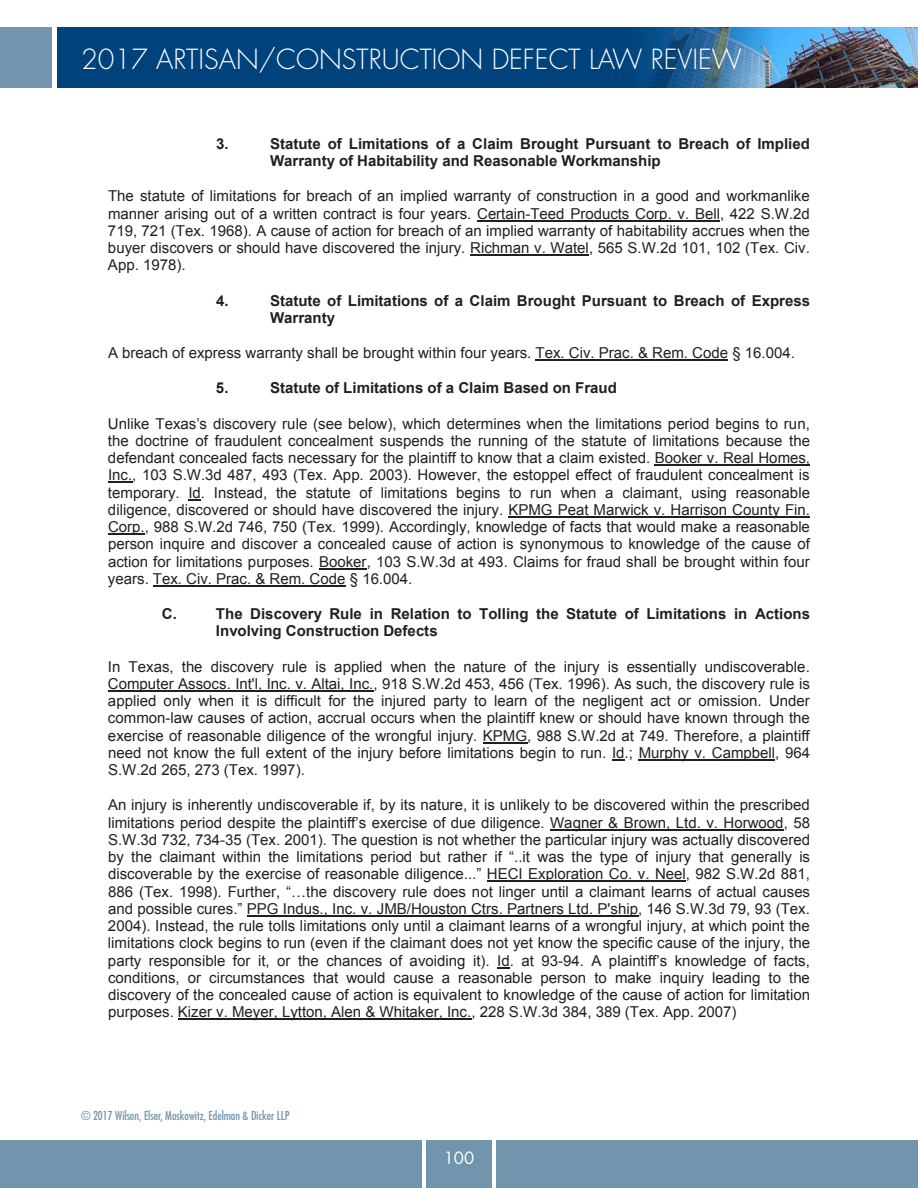
<style>
.page{position:relative;width:918px;height:1188px;background:#fff}
.page>*{position:absolute;margin:0;border:0;box-sizing:border-box;transform-origin:0 0}
.t1{font:300 27px "Futura Std";color:#fff}
.t2{font:16.5px "Futura Std";color:#fff}
.t3{font:15px/17.2px "Arial";color:#231f20;text-align:justify}
.t4{font:700 15px/17.2px "Arial";color:#231f20}
.t5{font:condensed 12px "Futura Std";color:#7095ac}
</style>
<div class="page">
<div style="left:426px;top:1141px;width:66px;height:47px;background:#7095ac"></div>
<div style="left:497px;top:1141px;width:421px;height:47px;background:#7095ac"></div>
<div style="left:0;top:1141px;width:421px;height:47px;background:#7095ac"></div>
<div style="left:57px;top:27px;width:861px;height:61px;background:#00437c"></div>
<img style="left:646px;top:27px;width:272px;height:61px">
<div style="left:0;top:27px;width:52px;height:61px;background:#7095ac"></div>
<hr style="left:477px;top:220px;width:243px;height:1px;background:#231f20">
<hr style="left:470px;top:255px;width:119px;height:1px;background:#231f20">
<hr style="left:536px;top:360px;width:192px;height:1px;background:#231f20">
<hr style="left:655px;top:465px;width:155px;height:1px;background:#231f20">
<svg style="left:108px;top:482px;width:24px;height:1px"></svg>
<svg style="left:188px;top:499px;width:13px;height:1px"></svg>
<hr style="left:508px;top:516px;width:302px;height:2px;background:#231f20">
<hr style="left:108px;top:534px;width:37px;height:1px;background:#231f20">
<hr style="left:319px;top:568px;width:48px;height:1px;background:#231f20">
<hr style="left:153px;top:585px;width:193px;height:2px;background:#231f20">
<hr style="left:108px;top:690px;width:266px;height:2px;background:#231f20">
<hr style="left:483px;top:742px;width:44px;height:1px;background:#231f20">
<svg style="left:612px;top:759px;width:13px;height:1px"></svg>
<hr style="left:639px;top:759px;width:136px;height:1px;background:#231f20">
<hr style="left:550px;top:829px;width:234px;height:1px;background:#231f20">
<hr style="left:487px;top:881px;width:199px;height:1px;background:#231f20">
<hr style="left:247px;top:915px;width:391px;height:1px;background:#231f20">
<svg style="left:497px;top:967px;width:13px;height:1px"></svg>
<hr style="left:178px;top:1019px;width:294px;height:1px;background:#231f20">
<h1 class="t1" style="left:81px;top:42px;width:662px">2017 ARTISAN/CONSTRUCTION DEFECT LAW REVIEW</h1>
<p class="t4" style="left:216px;top:136px;width:14px">3.</p>
<p class="t4" style="left:270px;top:136px;width:541px">Statute of Limitations of a Claim Brought Pursuant to Breach of Implied<br>Warranty of Habitability and Reasonable Workmanship</p>
<p class="t3" style="left:108px;top:188px;width:704px">The statute of limitations for breach of an implied warranty of construction in a good and workmanlike manner arising out of a written contract is four years. Certain-Teed Products Corp. v. Bell, 422 S.W.2d 719, 721 (Tex. 1968). A cause of action for breach of an implied warranty of habitability accrues when the buyer discovers or should have discovered the injury. Richman v. Watel, 565 S.W.2d 101, 102 (Tex. Civ.<br>App. 1978).</p>
<p class="t4" style="left:216px;top:292px;width:14px">4.</p>
<p class="t4" style="left:270px;top:292px;width:542px">Statute of Limitations of a Claim Brought Pursuant to Breach of Express<br>Warranty</p>
<p class="t3" style="left:108px;top:344px;width:688px">A breach of express warranty shall be brought within four years. Tex. Civ. Prac. &amp; Rem. Code § 16.004.</p>
<p class="t4" style="left:216px;top:380px;width:14px">5.</p>
<p class="t4" style="left:270px;top:380px;width:348px">Statute of Limitations of a Claim Based on Fraud</p>
<p class="t3" style="left:108px;top:415px;width:704px">Unlike Texas’s discovery rule (see below), which determines when the limitations period begins to run, the doctrine of fraudulent concealment suspends the running of the statute of limitations because the defendant concealed facts necessary for the plaintiff to know that a claim existed. Booker v. Real Homes, Inc., 103 S.W.3d 487, 493 (Tex. App. 2003). However, the estoppel effect of fraudulent concealment is temporary. Id. Instead, the statute of limitations begins to run when a claimant, using reasonable diligence, discovered or should have discovered the injury. KPMG Peat Marwick v. Harrison County Fin.<br>Corp., 988 S.W.2d 746, 750 (Tex. 1999). Accordingly, knowledge of facts that would make a reasonable person inquire and discover a concealed cause of action is synonymous to knowledge of the cause of action for limitations purposes. Booker, 103 S.W.3d at 493. Claims for fraud shall be brought within four years. Tex. Civ. Prac. &amp; Rem. Code § 16.004.</p>
<p class="t4" style="left:162px;top:606px;width:17px">C.</p>
<p class="t4" style="left:216px;top:606px;width:596px">The Discovery Rule in Relation to Tolling the Statute of Limitations in Actions<br>Involving Construction Defects</p>
<p class="t3" style="left:108px;top:658px;width:704px">In Texas, the discovery rule is applied when the nature of the injury is essentially undiscoverable.<br>Computer Assocs. Int'l, Inc. v. Altai, Inc., 918 S.W.2d 453, 456 (Tex. 1996). As such, the discovery rule is applied only when it is difficult for the injured party to learn of the negligent act or omission. Under common-law causes of action, accrual occurs when the plaintiff knew or should have known through the exercise of reasonable diligence of the wrongful injury. KPMG, 988 S.W.2d at 749. Therefore, a plaintiff need not know the full extent of the injury before limitations begin to run. Id.; Murphy v. Campbell, 964<br>S.W.2d 265, 273 (Tex. 1997).</p>
<p class="t3" style="left:108px;top:797px;width:704px">An injury is inherently undiscoverable if, by its nature, it is unlikely to be discovered within the prescribed limitations period despite the plaintiff’s exercise of due diligence. Wagner &amp; Brown, Ltd. v. Horwood, 58<br>S.W.3d 732, 734-35 (Tex. 2001). The question is not whether the particular injury was actually discovered by the claimant within the limitations period but rather if “..it was the type of injury that generally is discoverable by the exercise of reasonable diligence...” HECI Exploration Co. v. Neel, 982 S.W.2d 881, 886 (Tex. 1998). Further, “…the discovery rule does not linger until a claimant learns of actual causes and possible cures.” PPG Indus., Inc. v. JMB/Houston Ctrs. Partners Ltd. P'ship, 146 S.W.3d 79, 93 (Tex.<br>2004). Instead, the rule tolls limitations only until a claimant learns of a wrongful injury, at which point the limitations clock begins to run (even if the claimant does not yet know the specific cause of the injury, the party responsible for it, or the chances of avoiding it). Id. at 93-94. A plaintiff’s knowledge of facts, conditions, or circumstances that would cause a reasonable person to make inquiry leading to the discovery of the concealed cause of action is equivalent to knowledge of the cause of action for limitation purposes. Kizer v. Meyer, Lytton, Alen &amp; Whitaker, Inc., 228 S.W.3d 384, 389 (Tex. App. 2007)</p>
<p class="t5" style="left:81px;top:1109px;width:210px">© 2017 Wilson, Elser, Moskowitz, Edelman &amp; Dicker LLP</p>
<p class="t2" style="left:444px;top:1147px;width:32px">100</p>
</div>
